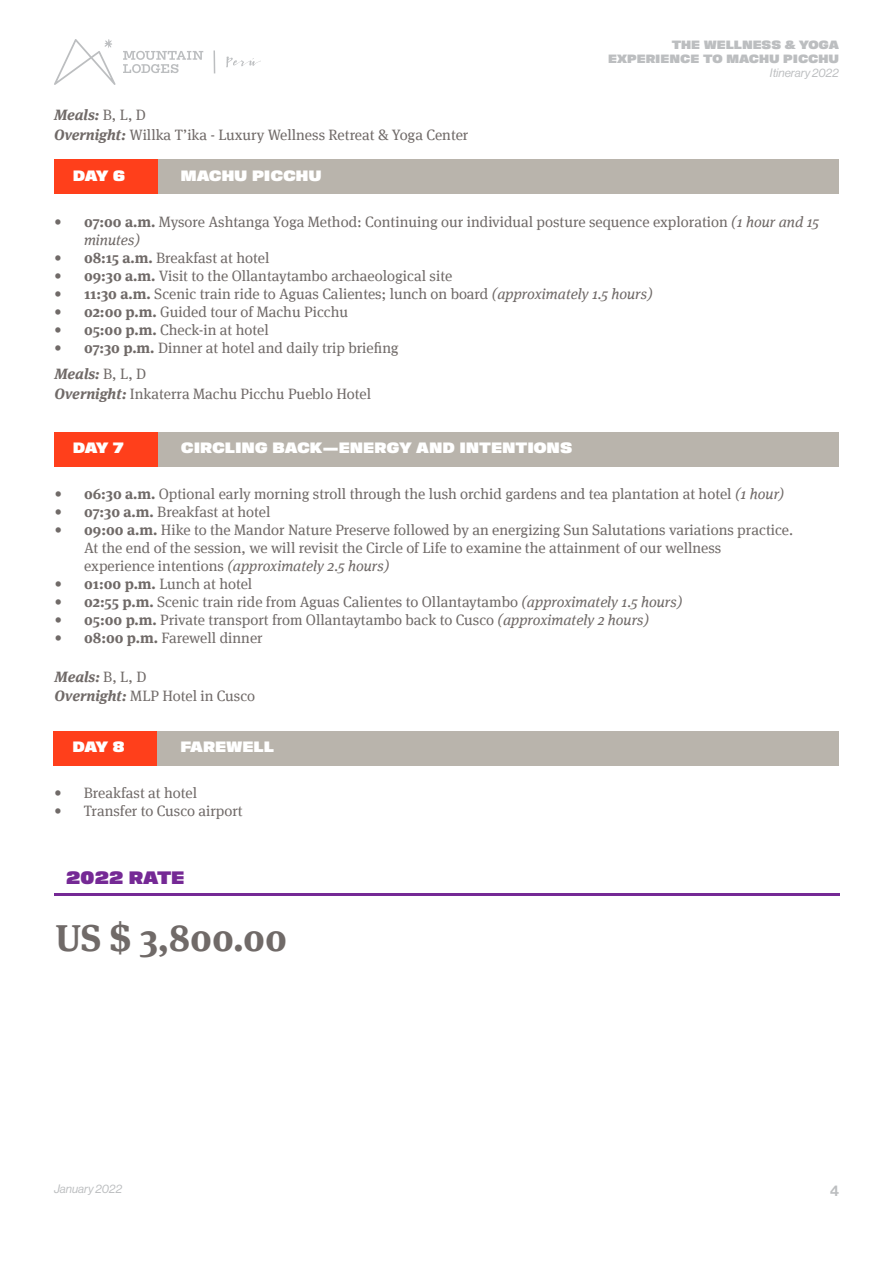
<style>
.page{position:relative;width:893px;height:1263px;background:#fff}
.page>*{position:absolute;margin:0;border:0;box-sizing:border-box;transform-origin:0 0}
.t1{font:700 37.5px "Meta Serif";color:#706a68}
.t2{font:18px "ATC Duel V8";color:#752995}
.t3{font:15px/19.5px "Meta Serif";color:#706a68}
.t4{font:15px "ATC Duel V8";color:#fff}
.t5{font:500 15px "Haas Grot Disp 65";color:#bcbec0}
.t6{font:12px/14.4px "ATC Duel V8";color:#bcbec0;text-align:right}
.t7{font:italic 12px "Haas Grot Disp 56";color:#bcbec0}
.s1{font-weight:700;font-style:italic}
.s2{font-weight:700}
.s3{font-style:italic}
</style>
<div class="page">
<svg style="left:54px;top:39px;width:62px;height:46px"></svg>
<svg style="left:123px;top:51px;width:80px;height:22px"></svg>
<hr style="left:213px;top:50px;width:2px;height:23px;background:#bcbec0">
<svg style="left:226px;top:57px;width:35px;height:10px"></svg>
<hr style="left:55px;top:893px;width:785px;height:2px;background:#752995">
<div style="left:54px;top:160px;width:784px;height:34px;background:#b9b4ac"></div>
<div style="left:54px;top:432px;width:785px;height:34px;background:#b9b4ac"></div>
<div style="left:54px;top:732px;width:784px;height:34px;background:#b9b4ac"></div>
<div style="left:54px;top:160px;width:103px;height:34px;background:#ff3f1b"></div>
<div style="left:54px;top:432px;width:103px;height:34px;background:#ff3f1b"></div>
<div style="left:54px;top:732px;width:103px;height:34px;background:#ff3f1b"></div>
<p class="t3" style="left:54px;top:105px;width:416px"><span class="s1">Meals:</span> B, L, D<br><span class="s1">Overnight:</span> Willka T’ika - Luxury Wellness Retreat &amp; Yoga Center</p>
<p class="t4" style="left:73px;top:166px;width:54px">DAY 6</p>
<p class="t4" style="left:181px;top:166px;width:142px">MACHU PICCHU</p>
<p class="t6" style="left:608px;top:37px;width:232px">THE WELLNESS &amp; YOGA<br>EXPERIENCE TO MACHU PICCHU</p>
<p class="t7" style="left:770px;top:66px;width:70px">Itinerary 2022</p>
<p class="t3" style="left:84px;top:212px;width:737px;line-height:18px;text-indent:-30px"><span class="s2">• 07:00 a.m.</span> Mysore Ashtanga Yoga Method: Continuing our individual posture sequence exploration <span class="s3">(1 hour and 15 minutes)</span></p>
<p class="t3" style="left:54px;top:248px;width:217px"><span class="s2">• 08:15 a.m.</span> Breakfast at hotel</p>
<p class="t3" style="left:54px;top:266px;width:400px"><span class="s2">• 09:30 a.m.</span> Visit to the Ollantaytambo archaeological site</p>
<p class="t3" style="left:54px;top:284px;width:600px"><span class="s2">• 11:30 a.m.</span> Scenic train ride to Aguas Calientes; lunch on board <span class="s3">(approximately 1.5 hours)</span></p>
<p class="t3" style="left:54px;top:302px;width:295px"><span class="s2">• 02:00 p.m.</span> Guided tour of Machu Picchu</p>
<p class="t3" style="left:54px;top:320px;width:216px"><span class="s2">• 05:00 p.m.</span> Check-in at hotel</p>
<p class="t3" style="left:54px;top:338px;width:346px"><span class="s2">• 07:30 p.m.</span> Dinner at hotel and daily trip briefing</p>
<p class="t3" style="left:54px;top:364px;width:318px"><span class="s1">Meals:</span> B, L, D<br><span class="s1">Overnight:</span> Inkaterra Machu Picchu Pueblo Hotel</p>
<p class="t4" style="left:73px;top:438px;width:52px">DAY 7</p>
<p class="t4" style="left:181px;top:438px;width:393px">CIRCLING BACK—ENERGY AND INTENTIONS</p>
<p class="t3" style="left:54px;top:484px;width:731px"><span class="s2">• 06:30 a.m.</span> Optional early morning stroll through the lush orchid gardens and tea plantation at hotel <span class="s3">(1 hour)</span></p>
<p class="t3" style="left:54px;top:502px;width:218px"><span class="s2">• 07:30 a.m.</span> Breakfast at hotel</p>
<p class="t3" style="left:84px;top:521px;width:711px;line-height:18px;text-indent:-30px"><span class="s2">• 09:00 a.m.</span> Hike to the Mandor Nature Preserve followed by an energizing Sun Salutations variations practice.<br>At the end of the session, we will revisit the Circle of Life to examine the attainment of our wellness experience intentions <span class="s3">(approximately 2.5 hours)</span></p>
<p class="t3" style="left:54px;top:574px;width:199px"><span class="s2">• 01:00 p.m.</span> Lunch at hotel</p>
<p class="t3" style="left:54px;top:592px;width:629px"><span class="s2">• 02:55 p.m.</span> Scenic train ride from Aguas Calientes to Ollantaytambo <span class="s3">(approximately 1.5 hours)</span></p>
<p class="t3" style="left:54px;top:610px;width:596px"><span class="s2">• 05:00 p.m.</span> Private transport from Ollantaytambo back to Cusco <span class="s3">(approximately 2 hours)</span></p>
<p class="t3" style="left:54px;top:628px;width:210px"><span class="s2">• 08:00 p.m.</span> Farewell dinner</p>
<p class="t3" style="left:55px;top:667px;width:202px"><span class="s1">Meals:</span> B, L, D<br><span class="s1">Overnight:</span> MLP Hotel in Cusco</p>
<p class="t4" style="left:73px;top:738px;width:53px">DAY 8</p>
<p class="t4" style="left:181px;top:738px;width:95px">FAREWELL</p>
<p class="t3" style="left:54px;top:783px;width:145px">• Breakfast at hotel</p>
<p class="t3" style="left:54px;top:801px;width:190px">• Transfer to Cusco airport</p>
<p class="t2" style="left:66px;top:866px;width:120px">2022 RATE</p>
<h1 class="t1" style="left:55px;top:915px;width:233px">US $ 3,800.00</h1>
<p class="t7" style="left:54px;top:1182px;width:70px">January 2022</p>
<p class="t5" style="left:830px;top:1181px;width:10px">4</p>
</div>
